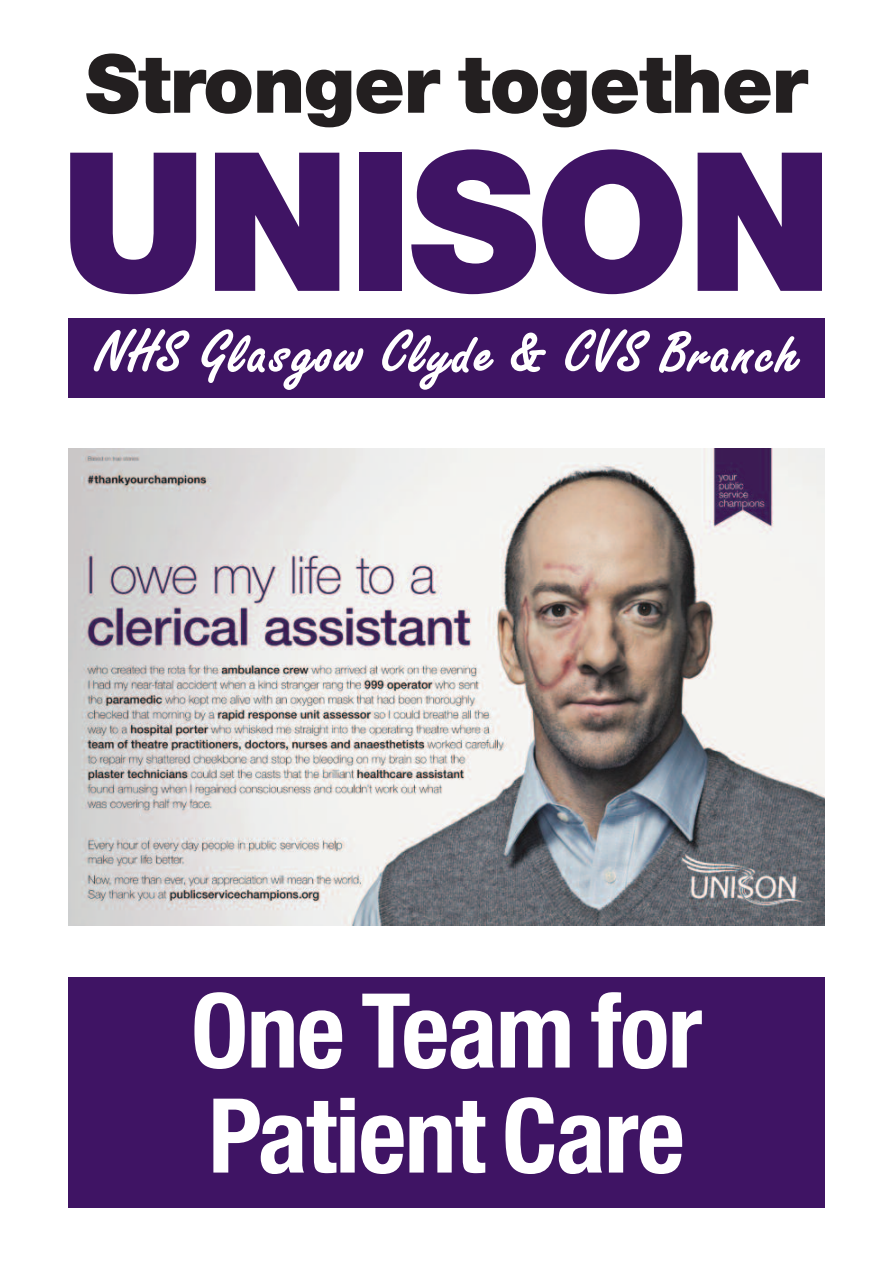
<style>
.page{position:relative;width:893px;height:1263px;background:#fff}
.page>*{position:absolute;margin:0;border:0;box-sizing:border-box;transform-origin:0 0}
.t1{font:900 193.5px "Helvetica Neue";letter-spacing:-.015em;color:#3f1464}
.t2{font:700 condensed 103.5px/105px "Helvetica Neue";letter-spacing:-.015em;color:#fff}
.t3{font:900 81px "Helvetica Neue";letter-spacing:-.015em;color:#231f20}
.t4{font:700 60px "Freestyle Script D";color:#fff}
</style>
<div class="page">
<div style="left:68px;top:318px;width:757px;height:80px;background:#3f1464"></div>
<img style="left:68px;top:448px;width:757px;height:477px">
<div style="left:68px;top:977px;width:757px;height:231px;background:#3f1464"></div>
<h3 class="t3" style="left:85px;top:55px;width:724px">Stronger together</h3>
<h1 class="t1" style="left:60px;top:153px;width:775px">UNISON</h1>
<p class="t4" style="left:94px;top:315px;width:706px">NHS Glasgow Clyde &amp; CVS Branch</p>
<h2 class="t2" style="left:191px;top:987px;width:513px">One Team for<br>Patient Care</h2>
</div>
